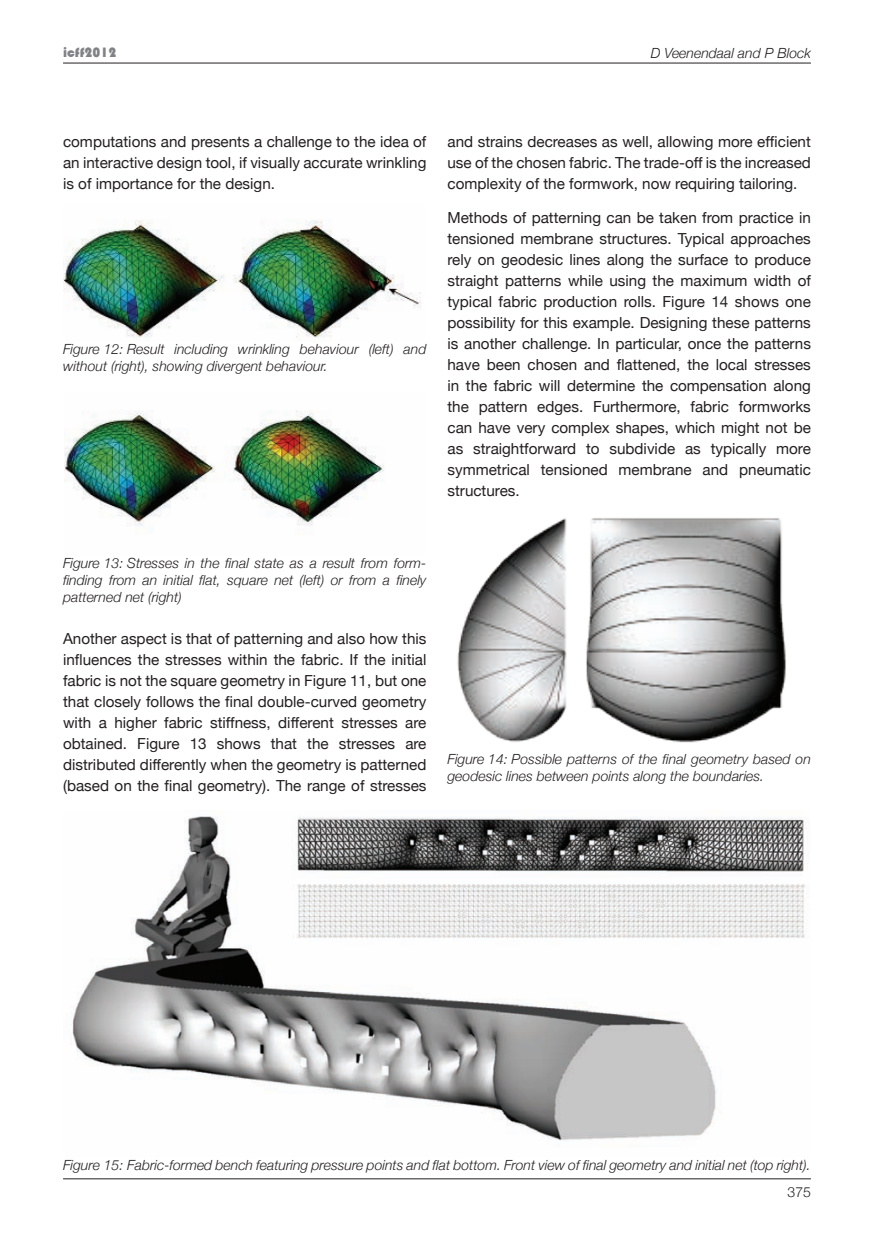
<style>
.page{position:relative;width:874px;height:1241px;background:#fff}
.page>*{position:absolute;margin:0;border:0;box-sizing:border-box;transform-origin:0 0}
.t1{font:15.22px/21px "Helvetica Neue";color:#231f20;text-align:justify}
.t2{font:italic 300 14px/16.8px "Helvetica Neue";color:#231f20}
.t3{font:14px "Bauhaus 93";color:#808285}
.t4{font:300 14px "Helvetica Neue";color:#231f20}
</style>
<div class="page">
<hr style="left:63px;top:1178px;width:747px;height:1px;background:#231f20">
<hr style="left:63px;top:63px;width:747px;height:1px;background:#231f20">
<img style="left:63px;top:220px;width:358px;height:118px">
<img style="left:64px;top:410px;width:320px;height:116px">
<img style="left:457px;top:518px;width:329px;height:225px">
<img style="left:72px;top:816px;width:735px;height:325px">
<p class="t3" style="left:63px;top:44px;width:55px">icff2012</p>
<p class="t2" style="left:650px;top:44px;width:161px">D Veenendaal and P Block</p>
<p class="t1" style="left:63px;top:131px;width:365px">computations and presents a challenge to the idea of an interactive design tool, if visually accurate wrinkling is of importance for the design.</p>
<p class="t2" style="left:63px;top:340px;width:365px">Figure 12: Result including wrinkling behaviour (left) and without (right), showing divergent behaviour.</p>
<p class="t1" style="left:447px;top:131px;width:365px">and strains decreases as well, allowing more efficient use of the chosen fabric. The trade-off is the increased complexity of the formwork, now requiring tailoring.</p>
<p class="t1" style="left:447px;top:206px;width:365px">Methods of patterning can be taken from practice in tensioned membrane structures. Typical approaches rely on geodesic lines along the surface to produce straight patterns while using the maximum width of typical fabric production rolls. Figure 14 shows one possibility for this example. Designing these patterns is another challenge. In particular, once the patterns have been chosen and flattened, the local stresses in the fabric will determine the compensation along the pattern edges. Furthermore, fabric formworks can have very complex shapes, which might not be as straightforward to subdivide as typically more symmetrical tensioned membrane and pneumatic structures.</p>
<p class="t2" style="left:63px;top:554px;width:365px;text-align:justify">Figure 13: Stresses in the final state as a result from form&shy;finding from an initial flat, square net (left) or from a finely patterned net (right)</p>
<p class="t1" style="left:63px;top:627px;width:365px">Another aspect is that of patterning and also how this influences the stresses within the fabric. If the initial fabric is not the square geometry in Figure 11, but one that closely follows the final double-curved geometry with a higher fabric stiffness, different stresses are obtained. Figure 13 shows that the stresses are distributed differently when the geometry is patterned (based on the final geometry). The range of stresses</p>
<p class="t2" style="left:447px;top:750px;width:365px">Figure 14: Possible patterns of the final geometry based on geodesic lines between points along the boundaries.</p>
<p class="t2" style="left:63px;top:1155px;width:748px">Figure 15: Fabric-formed bench featuring pressure points and flat bottom. Front view of final geometry and initial net (top right).</p>
<p class="t4" style="left:787px;top:1182px;width:25px">375</p>
</div>
